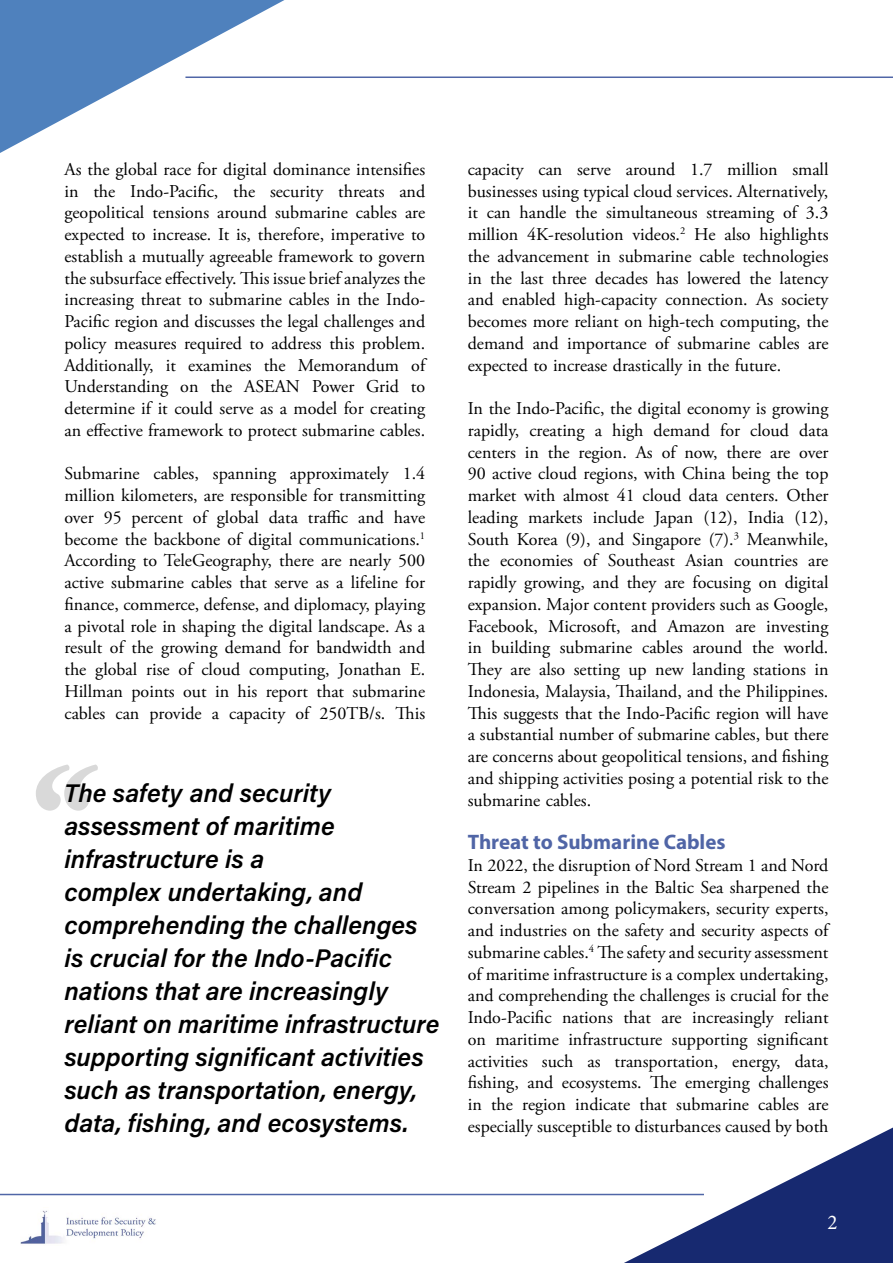
<style>
.page{position:relative;width:893px;height:1263px;background:#fff}
.page>*{position:absolute;margin:0;border:0;box-sizing:border-box;transform-origin:0 0}
.t1{font:25.5px/33px "Acumin Variable Concept";color:#000}
.t2{font:700 21px "Myriad Pro";color:#5065a6}
.t3{font:21px "Minion Pro";color:#fff}
.t4{font:18px/21.8px "Adobe Garamond Pro";color:#000;text-align:justify}
</style>
<div class="page">
<svg style="left:0;top:0;width:284px;height:153px"></svg>
<hr style="left:185px;top:77px;width:708px;height:1px;background:#5066a7">
<svg style="left:624px;top:1127px;width:269px;height:136px"></svg>
<hr style="left:0;top:1194px;width:704px;height:1px;background:#5066a7">
<img style="left:20px;top:1210px;width:136px;height:34px">
<svg style="left:36px;top:764px;width:62px;height:47px"></svg>
<p class="t4" style="left:64px;top:159px;width:362px">As the global race for digital dominance intensifies in the Indo-Pacific, the security threats and geopolitical tensions around submarine cables are expected to increase. It is, therefore, imperative to establish a mutually agreeable framework to govern the subsurface effectively. This issue brief analyzes the increasing threat to submarine cables in the Indo-Pacific region and discusses the legal challenges and policy measures required to address this problem.<br>Additionally, it examines the Memorandum of Understanding on the ASEAN Power Grid to determine if it could serve as a model for creating an effective framework to protect submarine cables.</p>
<p class="t4" style="left:64px;top:463px;width:362px">Submarine cables, spanning approximately 1.4 million kilometers, are responsible for transmitting over 95 percent of global data traffic and have become the backbone of digital communications.<sup>1<br></sup>According to TeleGeography, there are nearly 500 active submarine cables that serve as a lifeline for finance, commerce, defense, and diplomacy, playing a pivotal role in shaping the digital landscape. As a result of the growing demand for bandwidth and the global rise of cloud computing, Jonathan E.<br>Hillman points out in his report that submarine cables can provide a capacity of 250TB/s. This</p>
<p class="t1" style="left:64px;top:776px;width:376px">The safety and security assessment of maritime infrastructure is a<br>complex undertaking, and comprehending the challenges is crucial for the Indo-Pacific nations that are increasingly reliant on maritime infrastructure supporting significant activities such as transportation, energy, data, fishing, and ecosystems.</p>
<p class="t4" style="left:468px;top:159px;width:362px">capacity can serve around 1.7 million small businesses using typical cloud services. Alternatively, it can handle the simultaneous streaming of 3.3 million 4K-resolution videos.<sup>2</sup> He also highlights the advancement in submarine cable technologies in the last three decades has lowered the latency and enabled high-capacity connection. As society becomes more reliant on high-tech computing, the demand and importance of submarine cables are expected to increase drastically in the future.</p>
<p class="t4" style="left:468px;top:398px;width:362px">In the Indo-Pacific, the digital economy is growing rapidly, creating a high demand for cloud data centers in the region. As of now, there are over 90 active cloud regions, with China being the top market with almost 41 cloud data centers. Other leading markets include Japan (12), India (12), South Korea (9), and Singapore (7).<sup>3</sup> Meanwhile, the economies of Southeast Asian countries are rapidly growing, and they are focusing on digital expansion. Major content providers such as Google, Facebook, Microsoft, and Amazon are investing in building submarine cables around the world.<br>They are also setting up new landing stations in Indonesia, Malaysia, Thailand, and the Philippines.<br>This suggests that the Indo-Pacific region will have a substantial number of submarine cables, but there are concerns about geopolitical tensions, and fishing and shipping activities posing a potential risk to the submarine cables.</p>
<p class="t2" style="left:468px;top:828px;width:259px">Threat to Submarine Cables</p>
<p class="t4" style="left:468px;top:855px;width:362px">In 2022, the disruption of Nord Stream 1 and Nord Stream 2 pipelines in the Baltic Sea sharpened the conversation among policymakers, security experts, and industries on the safety and security aspects of submarine cables.<sup>4</sup> The safety and security assessment of maritime infrastructure is a complex undertaking, and comprehending the challenges is crucial for the Indo-Pacific nations that are increasingly reliant on maritime infrastructure supporting significant activities such as transportation, energy, data, fishing, and ecosystems. The emerging challenges in the region indicate that submarine cables are especially susceptible to disturbances caused by both</p>
<p class="t3" style="left:827px;top:1208px;width:12px">2</p>
</div>
